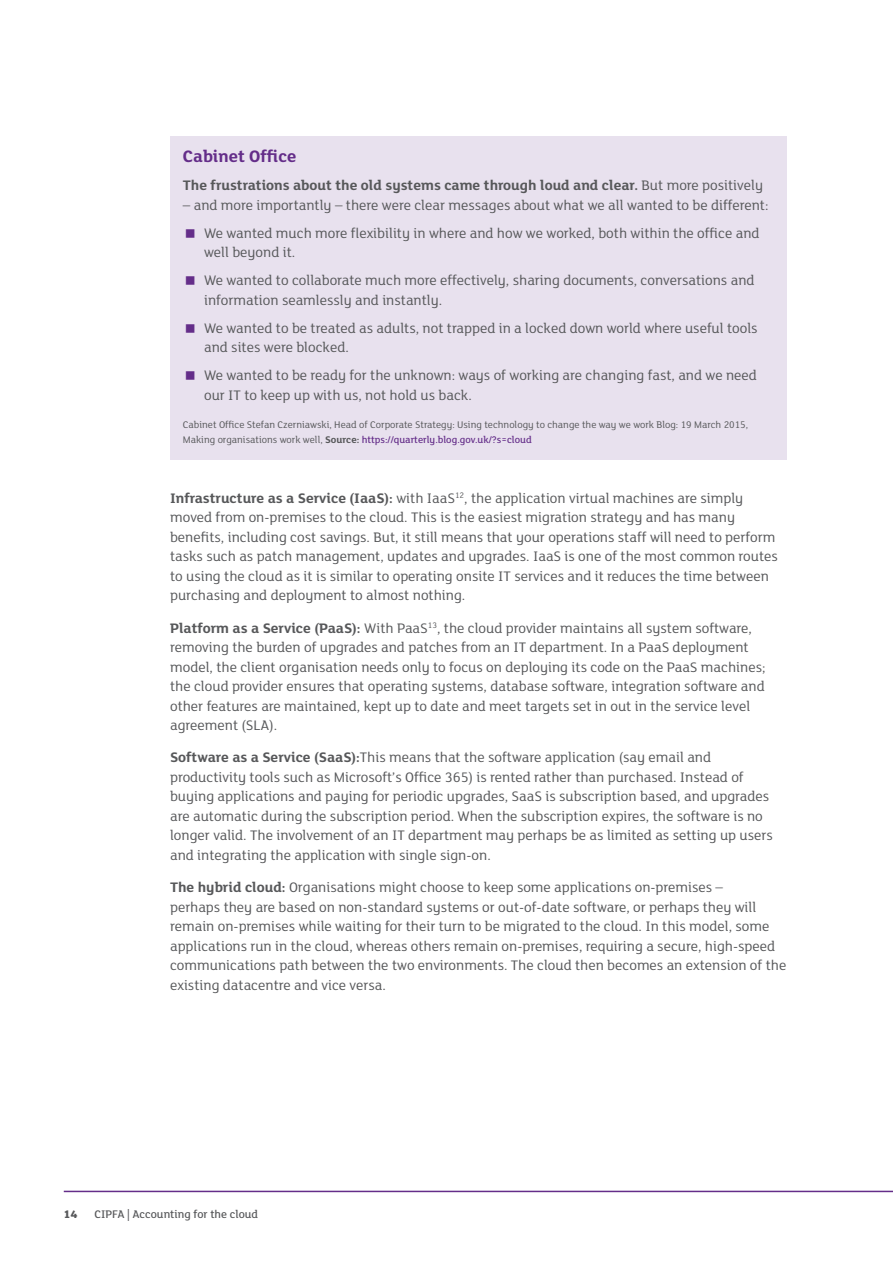
<style>
.page{position:relative;width:893px;height:1263px;background:#fff}
.page>*{position:absolute;margin:0;border:0;box-sizing:border-box;transform-origin:0 0}
.B_Subhead{font:700 18px "FS Lola";color:#642d89}
.Line_before_bullets{font:15px/19.5px "FS Lola";color:#57585a}
.Line_before_bullets-2{font:700 15px "FS Lola";color:#57585a}
.t1{font:500 12px "FS Lola";color:#57585a}
.t2{font:800 12px "FS Lola";color:#57585a}
.t3{font:10.5px/15px "FS Lola";color:#57585a}
.s1{font-weight:400}
.s2{font-weight:700}
.s3{font-weight:500;color:#642d89}
</style>
<div class="page">
<hr style="left:64px;top:1191px;width:829px;height:1px;background:#642d89">
<div style="left:170px;top:136px;width:617px;height:324px;background:#e8e1ee"></div>
<p class="B_Subhead" style="left:183px;top:144px;width:115px">Cabinet Office</p>
<p class="Line_before_bullets-2" style="left:183px;top:175px;width:582px">The frustrations about the old systems came through loud and clear. <span class="s1">But more positively</span></p>
<p class="Line_before_bullets" style="left:183px;top:195px;width:587px">– and more importantly – there were clear messages about what we all wanted to be different:</p>
<p class="Line_before_bullets" style="left:204px;top:223px;width:557px">We wanted much more flexibility in where and how we worked, both within the office and well beyond it.</p>
<p class="Line_before_bullets" style="left:204px;top:270px;width:552px">We wanted to collaborate much more effectively, sharing documents, conversations and information seamlessly and instantly.</p>
<p class="Line_before_bullets" style="left:204px;top:318px;width:555px">We wanted to be treated as adults, not trapped in a locked down world where useful tools and sites were blocked.</p>
<p class="Line_before_bullets" style="left:204px;top:365px;width:554px">We wanted to be ready for the unknown: ways of working are changing fast, and we need our IT to keep up with us, not hold us back.</p>
<p class="t3" style="left:183px;top:416px;width:567px">Cabinet Office Stefan Czerniawski, Head of Corporate Strategy: Using technology to change the way we work Blog: 19 March 2015,<br>Making organisations work well, <span class="s2">Source:</span> <span class="s3">https://quarterly.blog.gov.uk/?s=cloud</span></p>
<p class="Line_before_bullets" style="left:170px;top:488px;width:609px"><span class="s2">Infrastructure as a Service (IaaS):</span> with IaaS<sup>12</sup>, the application virtual machines are simply moved from on-premises to the cloud. This is the easiest migration strategy and has many benefits, including cost savings. But, it still means that your operations staff will need to perform tasks such as patch management, updates and upgrades. IaaS is one of the most common routes to using the cloud as it is similar to operating onsite IT services and it reduces the time between purchasing and deployment to almost nothing.</p>
<p class="Line_before_bullets" style="left:170px;top:617px;width:597px"><span class="s2">Platform as a Service (PaaS):</span> With PaaS<sup>13</sup>, the cloud provider maintains all system software, removing the burden of upgrades and patches from an IT department. In a PaaS deployment model, the client organisation needs only to focus on deploying its code on the PaaS machines; the cloud provider ensures that operating systems, database software, integration software and other features are maintained, kept up to date and meet targets set in out in the service level agreement (SLA).</p>
<p class="Line_before_bullets" style="left:170px;top:747px;width:604px"><span class="s2">Software as a Service (SaaS):</span>This means that the software application (say email and productivity tools such as Microsoft’s Office 365) is rented rather than purchased. Instead of buying applications and paying for periodic upgrades, SaaS is subscription based, and upgrades are automatic during the subscription period. When the subscription expires, the software is no longer valid. The involvement of an IT department may perhaps be as limited as setting up users and integrating the application with single sign-on.</p>
<p class="Line_before_bullets" style="left:170px;top:877px;width:618px"><span class="s2">The hybrid cloud:</span> Organisations might choose to keep some applications on-premises –<br>perhaps they are based on non-standard systems or out-of-date software, or perhaps they will remain on-premises while waiting for their turn to be migrated to the cloud. In this model, some applications run in the cloud, whereas others remain on-premises, requiring a secure, high-speed communications path between the two environments. The cloud then becomes an extension of the existing datacentre and vice versa.</p>
<p class="t2" style="left:63px;top:1206px;width:16px">14</p>
<p class="t1" style="left:94px;top:1206px;width:165px">CIPFA | Accounting for the cloud</p>
</div>
